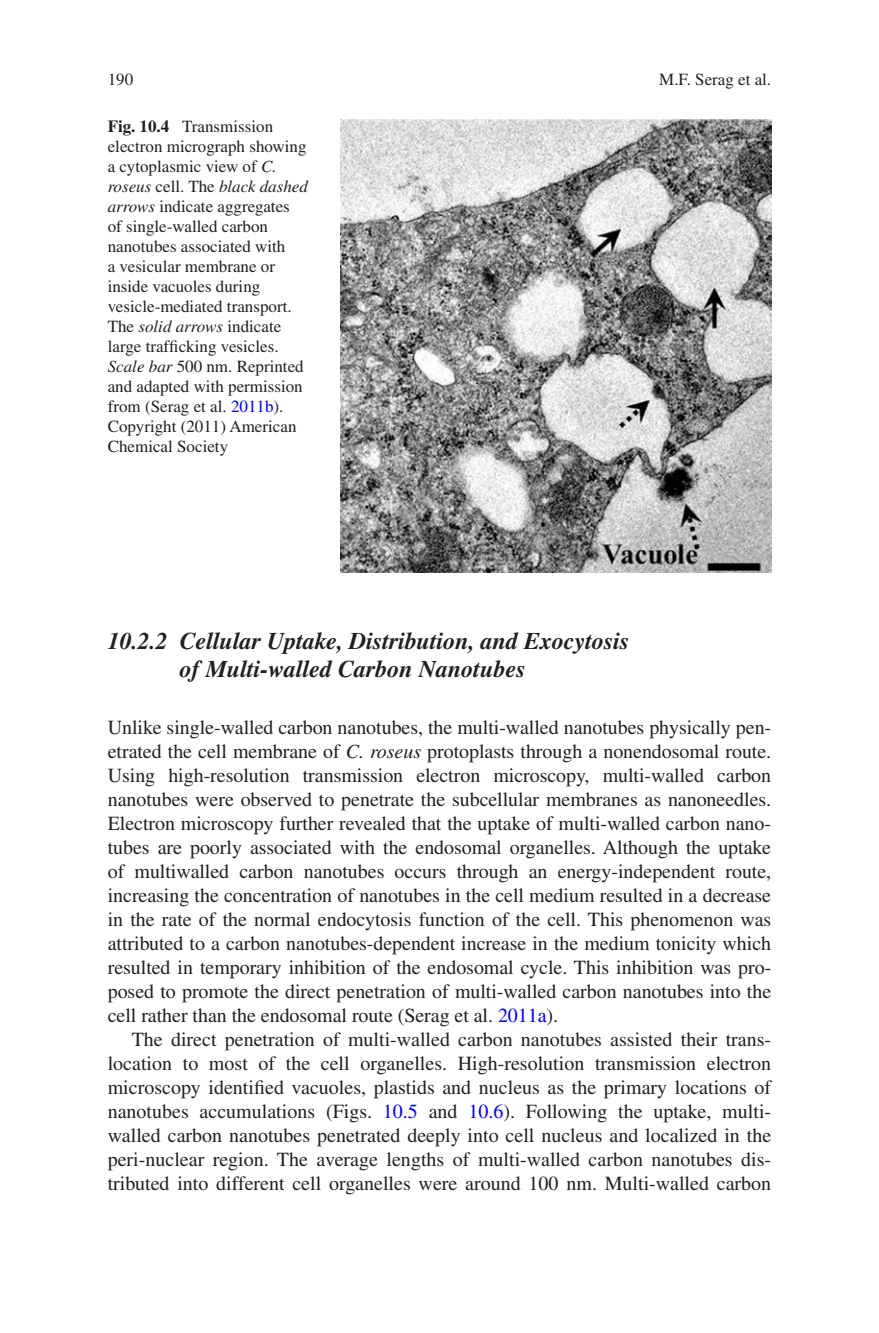
<style>
.page{position:relative;width:879px;height:1333px;background:#fff}
.page>*{position:absolute;margin:0;border:0;box-sizing:border-box;transform-origin:0 0}
.t1{font:italic 700 24px/28px "Times";color:#231f20}
.t2{font:20px/24px "Times";letter-spacing:-.005em;color:#231f20;text-align:justify}
.t3{font:17px/20px "Times";color:#231f20}
.s1{font-weight:700}
.s2{font-style:italic}
.s3{color:#00f}
</style>
<div class="page">
<img style="left:340px;top:119px;width:431px;height:453px">
<p class="t3" style="left:108px;top:69px;width:27px">190</p>
<p class="t3" style="left:659px;top:69px;width:113px">M.F. Serag et al.</p>
<p class="t3" style="left:108px;top:117px;width:202px"><span class="s1">Fig. 10.4</span> Transmission electron micrograph showing a cytoplasmic view of <span class="s2">C. roseus</span> cell. The <span class="s2">black dashed arrows</span> indicate aggregates of single-walled carbon nanotubes associated with<br>a vesicular membrane or inside vacuoles during vesicle-mediated transport.<br>The <span class="s2">solid arrows</span> indicate large trafficking vesicles.<br><span class="s2">Scale bar</span> 500 nm. Reprinted and adapted with permission from (Serag et al. <span class="s3">2011b</span>).<br>Copyright (2011) American<br>Chemical Society</p>
<p class="t1" style="left:180px;top:627px;width:451px;text-indent:-72px">10.2.2 Cellular Uptake, Distribution, and Exocytosis of Multi-walled Carbon Nanotubes</p>
<p class="t2" style="left:108px;top:714px;width:665px">Unlike single-walled carbon nanotubes, the multi-walled nanotubes physically pen&shy;etrated the cell membrane of <span class="s2">C. roseus</span> protoplasts through a nonendosomal route.<br>Using high-resolution transmission electron microscopy, multi-walled carbon nanotubes were observed to penetrate the subcellular membranes as nanoneedles.<br>Electron microscopy further revealed that the uptake of multi-walled carbon nano&shy;tubes are poorly associated with the endosomal organelles. Although the uptake of multiwalled carbon nanotubes occurs through an energy-independent route, increasing the concentration of nanotubes in the cell medium resulted in a decrease in the rate of the normal endocytosis function of the cell. This phenomenon was attributed to a carbon nanotubes-dependent increase in the medium tonicity which resulted in temporary inhibition of the endosomal cycle. This inhibition was pro&shy;posed to promote the direct penetration of multi-walled carbon nanotubes into the cell rather than the endosomal route (Serag et al. <span class="s3">2011a</span>).</p>
<p class="t2" style="left:108px;top:1026px;width:665px;text-indent:24px">The direct penetration of multi-walled carbon nanotubes assisted their trans&shy;location to most of the cell organelles. High-resolution transmission electron microscopy identified vacuoles, plastids and nucleus as the primary locations of nanotubes accumulations (Figs. <span class="s3">10.5</span> and <span class="s3">10.6</span>). Following the uptake, multi&shy;walled carbon nanotubes penetrated deeply into cell nucleus and localized in the peri-nuclear region. The average lengths of multi-walled carbon nanotubes dis&shy;tributed into different cell organelles were around 100 nm. Multi-walled carbon</p>
</div>
